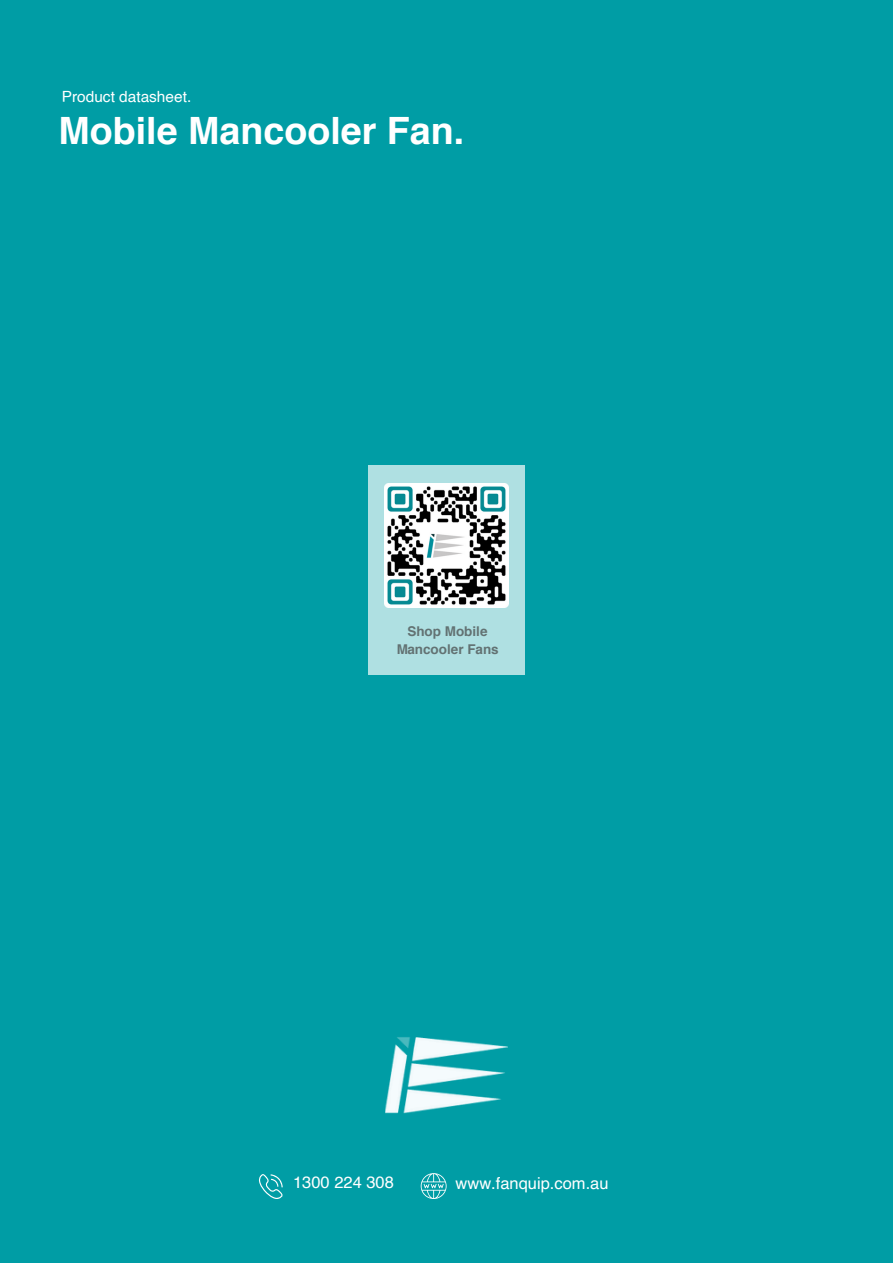
<style>
.page{position:relative;width:893px;height:1264px;background:#fff}
.page>*{position:absolute;margin:0;border:0;box-sizing:border-box;transform-origin:0 0}
.t1{font:700 37.65px "Helvetica";color:#fff}
.t2{font:16.5px "Helvetica";color:#fff}
.t3{font:15.45px "Helvetica";color:#fff}
.t4{font:700 13.5px/18px "Helvetica";color:#3f3f3f;text-align:center}
</style>
<div class="page">
<div style="left:0;top:0;width:892px;height:1262px;background:#009da5"></div>
<img style="left:385px;top:1037px;width:122px;height:77px">
<div style="left:368px;top:465px;width:156px;height:209px;background:#afe0e2"></div>
<svg style="left:420px;top:1173px;width:26px;height:25px"></svg>
<svg style="left:259px;top:1174px;width:24px;height:24px"></svg>
<img style="left:384px;top:483px;width:124px;height:124px">
<p class="t3" style="left:62px;top:90px;width:131px">Product datasheet.</p>
<p class="t1" style="left:58px;top:115px;width:407px">Mobile Mancooler Fan.</p>
<p class="t4" style="left:396px;top:623px;width:104px">Shop Mobile<br>Mancooler Fans</p>
<p class="t2" style="left:293px;top:1175px;width:102px">1300 224 308</p>
<p class="t2" style="left:455px;top:1175px;width:155px">www.fanquip.com.au</p>
</div>
